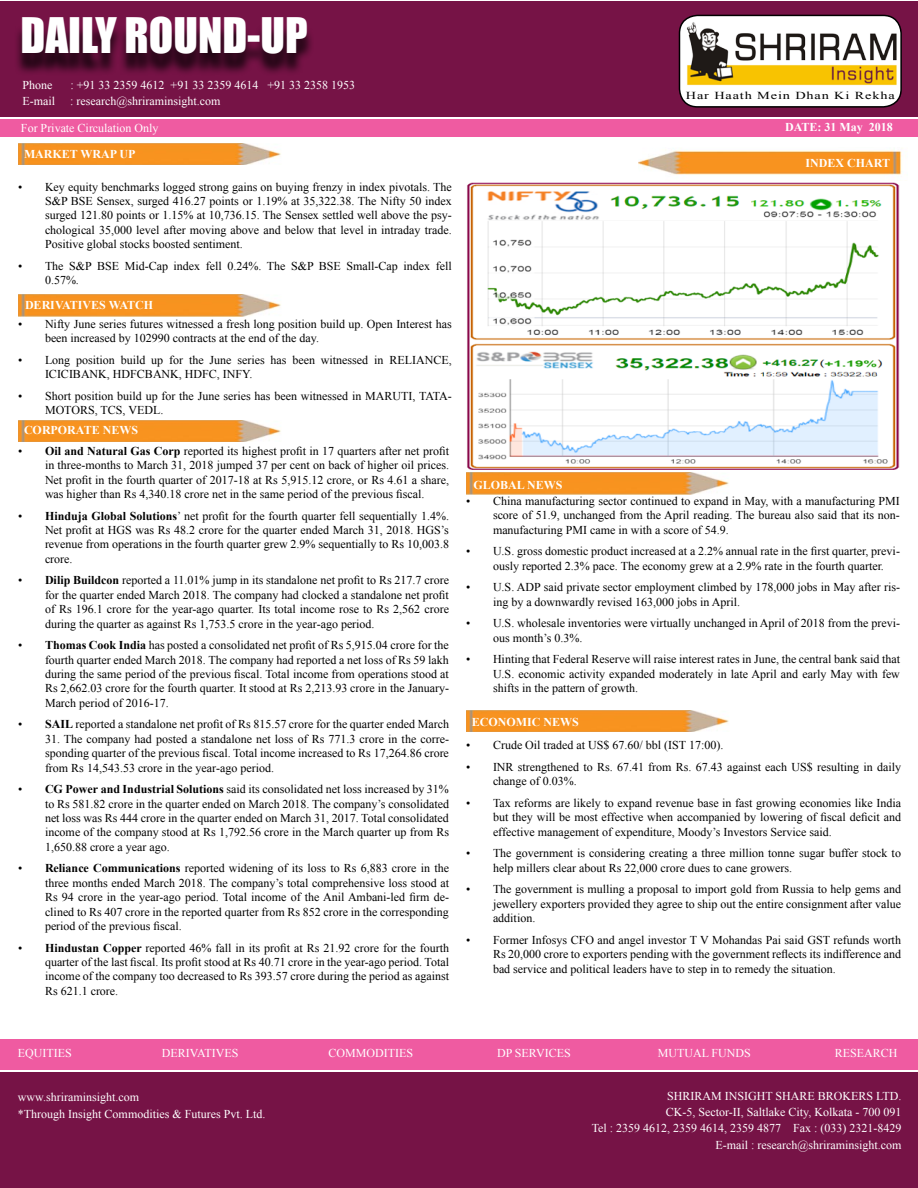
<style>
.page{position:relative;width:918px;height:1188px;background:#fff}
.page>*{position:absolute;margin:0;border:0;box-sizing:border-box;transform-origin:0 0}
.t1{font:45px "Impact";color:#fff}
.t2{font:12px/14.4px "Times New Roman";color:#000;text-align:justify}
.t3{font:12px "Times New Roman";color:#fff}
.t4{font:700 12px "Times New Roman";color:#fff}
.t5{font:10.65px "Times New Roman";letter-spacing:.06em;color:#000;scale:1.34 1}
.s1{font-weight:700}
</style>
<div class="page">
<div style="left:0;top:1px;width:918px;height:116px;background:#761346"></div>
<div style="left:0;top:1072px;width:918px;height:116px;background:#761346"></div>
<div style="left:14px;top:24px;width:467px;height:97px;background:#000;opacity:.75"></div>
<div style="left:679px;top:15px;width:222px;height:92px;background:#fff;border-radius:18px"></div>
<div style="left:679px;top:15px;width:223px;height:93px;border:2px solid #000;border-radius:18px"></div>
<img style="left:686px;top:20px;width:210px;height:66px">
<div style="left:0;top:119px;width:918px;height:18px;background:#ef5ba1"></div>
<div style="left:0;top:1039px;width:918px;height:31px;background:#ef5ba1"></div>
<img style="left:639px;top:150px;width:263px;height:25px">
<img style="left:18px;top:420px;width:263px;height:22px">
<img style="left:18px;top:294px;width:263px;height:22px">
<img style="left:18px;top:143px;width:263px;height:22px">
<img style="left:467px;top:472px;width:262px;height:22px">
<img style="left:467px;top:710px;width:262px;height:22px">
<img style="left:467px;top:182px;width:433px;height:287px">
<p class="t1" style="left:20px;top:1px;width:289px">DAILY ROUND-UP</p>
<p class="t3" style="left:22px;top:77px;width:31px">Phone</p>
<p class="t3" style="left:70px;top:77px;width:286px">: +91 33 2359 4612 +91 33 2359 4614 +91 33 2358 1953</p>
<p class="t3" style="left:22px;top:93px;width:34px">E-mail</p>
<p class="t3" style="left:70px;top:93px;width:152px">: research@shriraminsight.com</p>
<p class="t3" style="left:21px;top:120px;width:139px">For Private Circulation Only</p>
<p class="t4" style="left:24px;top:145px;width:113px">MARKET WRAP UP</p>
<p class="t2" style="left:45px;top:179px;width:408px;text-indent:-27px">• Key equity benchmarks logged strong gains on buying frenzy in index pivotals. The S&amp;P BSE Sensex, surged 416.27 points or 1.19% at 35,322.38. The Nifty 50 index surged 121.80 points or 1.15% at 10,736.15. The Sensex settled well above the psy&shy;chological 35,000 level after moving above and below that level in intraday trade.<br>Positive global stocks boosted sentiment.</p>
<p class="t2" style="left:45px;top:258px;width:408px;text-indent:-27px">• The S&amp;P BSE Mid-Cap index fell 0.24%. The S&amp;P BSE Small-Cap index fell<br>0.57%.</p>
<p class="t2" style="left:45px;top:316px;width:408px;text-indent:-27px">• Nifty June series futures witnessed a fresh long position build up. Open Interest has been increased by 102990 contracts at the end of the day.</p>
<p class="t2" style="left:45px;top:352px;width:408px;text-indent:-27px">• Long position build up for the June series has been witnessed in RELIANCE,<br>ICICIBANK, HDFCBANK, HDFC, INFY.</p>
<p class="t2" style="left:45px;top:388px;width:408px;text-indent:-27px">• Short position build up for the June series has been witnessed in MARUTI, TATA-<br>MOTORS, TCS, VEDL.</p>
<p class="t4" style="left:24px;top:421px;width:116px">CORPORATE NEWS</p>
<p class="t2" style="left:45px;top:443px;width:406px;text-indent:-27px">• <span class="s1">Oil and Natural Gas Corp</span> reported its highest profit in 17 quarters after net profit in three-months to March 31, 2018 jumped 37 per cent on back of higher oil prices.<br>Net profit in the fourth quarter of 2017-18 at Rs 5,915.12 crore, or Rs 4.61 a share, was higher than Rs 4,340.18 crore net in the same period of the previous fiscal.</p>
<p class="t2" style="left:45px;top:508px;width:406px;text-indent:-27px">• <span class="s1">Hinduja Global Solutions</span>’ net profit for the fourth quarter fell sequentially 1.4%.<br>Net profit at HGS was Rs 48.2 crore for the quarter ended March 31, 2018. HGS’s revenue from operations in the fourth quarter grew 2.9% sequentially to Rs 10,003.8 crore.</p>
<p class="t2" style="left:45px;top:573px;width:406px;text-indent:-27px">• <span class="s1">Dilip Buildcon</span> reported a 11.01% jump in its standalone net profit to Rs 217.7 crore for the quarter ended March 2018. The company had clocked a standalone net profit of Rs 196.1 crore for the year-ago quarter. Its total income rose to Rs 2,562 crore during the quarter as against Rs 1,753.5 crore in the year-ago period.</p>
<p class="t2" style="left:45px;top:638px;width:406px;text-indent:-27px">• <span class="s1">Thomas Cook India</span> has posted a consolidated net profit of Rs 5,915.04 crore for the fourth quarter ended March 2018. The company had reported a net loss of Rs 59 lakh during the same period of the previous fiscal. Total income from operations stood at Rs 2,662.03 crore for the fourth quarter. It stood at Rs 2,213.93 crore in the January-March period of 2016-17.</p>
<p class="t2" style="left:18px;top:717px;width:433px">• <span class="s1">SAIL</span> reported a standalone net profit of Rs 815.57 crore for the quarter ended March</p>
<p class="t2" style="left:45px;top:731px;width:405px">31. The company had posted a standalone net loss of Rs 771.3 crore in the corre&shy;sponding quarter of the previous fiscal. Total income increased to Rs 17,264.86 crore from Rs 14,543.53 crore in the year-ago period.</p>
<p class="t2" style="left:45px;top:782px;width:406px;text-indent:-27px">• <span class="s1">CG Power and Industrial Solutions</span> said its consolidated net loss increased by 31% to Rs 581.82 crore in the quarter ended on March 2018. The company’s consolidated net loss was Rs 444 crore in the quarter ended on March 31, 2017. Total consolidated income of the company stood at Rs 1,792.56 crore in the March quarter up from Rs 1,650.88 crore a year ago.</p>
<p class="t2" style="left:45px;top:861px;width:406px;text-indent:-27px">• <span class="s1">Reliance Communications</span> reported widening of its loss to Rs 6,883 crore in the three months ended March 2018. The company’s total comprehensive loss stood at Rs 94 crore in the year-ago period. Total income of the Anil Ambani-led firm de&shy;clined to Rs 407 crore in the reported quarter from Rs 852 crore in the corresponding period of the previous fiscal.</p>
<p class="t2" style="left:45px;top:940px;width:406px;text-indent:-27px">• <span class="s1">Hindustan Copper</span> reported 46% fall in its profit at Rs 21.92 crore for the fourth quarter of the last fiscal. Its profit stood at Rs 40.71 crore in the year-ago period. Total income of the company too decreased to Rs 393.57 crore during the period as against Rs 621.1 crore.</p>
<p class="t4" style="left:25px;top:296px;width:130px">DERIVATIVES WATCH</p>
<p class="t5" style="left:686px;top:88px;width:157px">Har Haath Mein Dhan Ki Rekha</p>
<p class="t4" style="left:785px;top:119px;width:109px">DATE: 31 May 2018</p>
<p class="t4" style="left:473px;top:477px;width:91px">GLOBAL NEWS</p>
<p class="t4" style="left:806px;top:155px;width:86px">INDEX CHART</p>
<p class="t2" style="left:493px;top:493px;width:408px;text-indent:-27px">• China manufacturing sector continued to expand in May, with a manufacturing PMI score of 51.9, unchanged from the April reading. The bureau also said that its non&shy;manufacturing PMI came in with a score of 54.9.</p>
<p class="t2" style="left:493px;top:544px;width:408px;text-indent:-27px">• U.S. gross domestic product increased at a 2.2% annual rate in the first quarter, previ&shy;ously reported 2.3% pace. The economy grew at a 2.9% rate in the fourth quarter.</p>
<p class="t2" style="left:493px;top:580px;width:408px;text-indent:-27px">• U.S. ADP said private sector employment climbed by 178,000 jobs in May after ris&shy;ing by a downwardly revised 163,000 jobs in April.</p>
<p class="t2" style="left:493px;top:616px;width:408px;text-indent:-27px">• U.S. wholesale inventories were virtually unchanged in April of 2018 from the previ&shy;ous month’s 0.3%.</p>
<p class="t2" style="left:493px;top:652px;width:409px;text-indent:-27px">• Hinting that Federal Reserve will raise interest rates in June, the central bank said that U.S. economic activity expanded moderately in late April and early May with few shifts in the pattern of growth.</p>
<p class="t4" style="left:472px;top:713px;width:109px">ECONOMIC NEWS</p>
<p class="t2" style="left:466px;top:738px;width:259px">• Crude Oil traded at US$ 67.60/ bbl (IST 17:00).</p>
<p class="t2" style="left:493px;top:760px;width:410px;text-indent:-27px">• INR strengthened to Rs. 67.41 from Rs. 67.43 against each US$ resulting in daily change of 0.03%.</p>
<p class="t2" style="left:493px;top:796px;width:410px;text-indent:-27px">• Tax reforms are likely to expand revenue base in fast growing economies like India but they will be most effective when accompanied by lowering of fiscal deficit and effective management of expenditure, Moody’s Investors Service said.</p>
<p class="t2" style="left:493px;top:846px;width:410px;text-indent:-27px">• The government is considering creating a three million tonne sugar buffer stock to help millers clear about Rs 22,000 crore dues to cane growers.</p>
<p class="t2" style="left:493px;top:882px;width:410px;text-indent:-27px">• The government is mulling a proposal to import gold from Russia to help gems and jewellery exporters provided they agree to ship out the entire consignment after value addition.</p>
<p class="t2" style="left:493px;top:932px;width:410px;text-indent:-27px">• Former Infosys CFO and angel investor T V Mohandas Pai said GST refunds worth Rs 20,000 crore to exporters pending with the government reflects its indifference and bad service and political leaders have to step in to remedy the situation.</p>
<p class="t3" style="left:18px;top:1045px;width:55px">EQUITIES</p>
<p class="t3" style="left:162px;top:1045px;width:78px">DERIVATIVES</p>
<p class="t3" style="left:328px;top:1045px;width:86px">COMMODITIES</p>
<p class="t3" style="left:497px;top:1045px;width:75px">DP SERVICES</p>
<p class="t3" style="left:658px;top:1045px;width:95px">MUTUAL FUNDS</p>
<p class="t3" style="left:835px;top:1045px;width:64px">RESEARCH</p>
<p class="t3" style="left:18px;top:1088px;width:123px">www.shriraminsight.com</p>
<p class="t3" style="left:18px;top:1106px;width:249px">*Through Insight Commodities &amp; Futures Pvt. Ltd.</p>
<p class="t3" style="left:667px;top:1088px;width:236px">SHRIRAM INSIGHT SHARE BROKERS LTD.</p>
<p class="t3" style="left:666px;top:1104px;width:237px">CK-5, Sector-II, Saltlake City, Kolkata - 700 091</p>
<p class="t3" style="left:592px;top:1120px;width:311px">Tel : 2359 4612, 2359 4614, 2359 4877 Fax : (033) 2321-8429</p>
<p class="t3" style="left:716px;top:1137px;width:188px">E-mail : research@shriraminsight.com</p>
</div>
